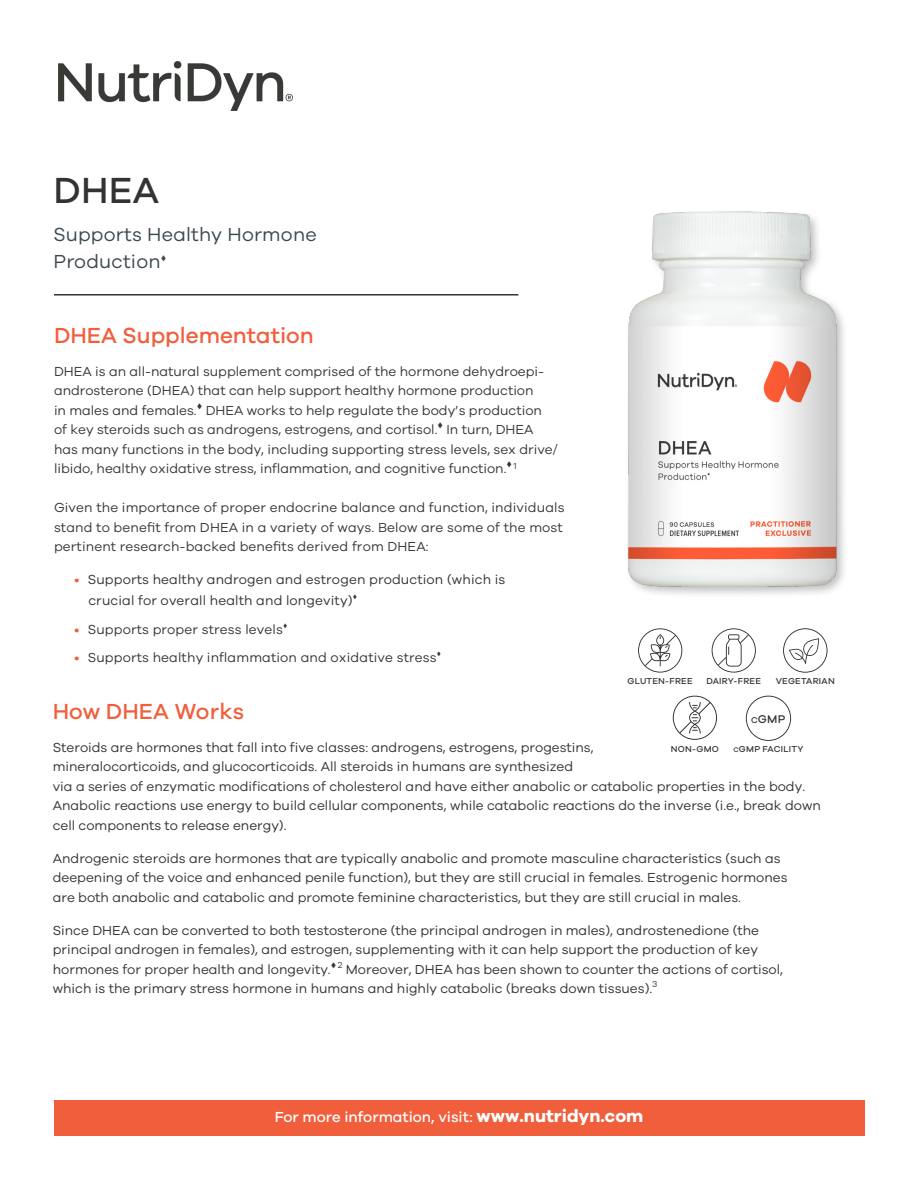
<style>
.page{position:relative;width:918px;height:1188px;background:#fff}
.page>*{position:absolute;margin:0;border:0;box-sizing:border-box;transform-origin:0 0}
.t1{font:500 37.5px "Galano Grotesque";color:#323332}
.t2{font:500 22.5px "Galano Grotesque";color:#f15e3c}
.t3{font:19.5px "Galano Grotesque";letter-spacing:.01em;color:#3b4951}
.t4{font:500 15px "Galano Grotesque";color:#fff}
.t5{font:13.5px/19.5px "Galano Grotesque";color:#323332}
.t6{font:13.5px/19.5px "Galano Grotesque";color:#343935}
.t7{font:500 11.55px "Galano Grotesque";color:#313232}
.t8{font:500 8.85px "Galano Grotesque";letter-spacing:.025em;color:#313232}
.s1{color:#f15e3d}
.s2{font-size:8.7px}
.s3{font-size:6.9px}
.s4{font-weight:700;font-size:18px}
</style>
<div class="page">
<div style="left:54px;top:1101px;width:811px;height:35px;background:#f15e3c"></div>
<svg style="left:673px;top:695px;width:44px;height:45px"></svg>
<svg style="left:638px;top:628px;width:44px;height:45px"></svg>
<svg style="left:712px;top:628px;width:44px;height:45px"></svg>
<svg style="left:783px;top:628px;width:45px;height:45px"></svg>
<svg style="left:746px;top:696px;width:45px;height:45px"></svg>
<img style="left:628px;top:211px;width:216px;height:384px">
<hr style="left:54px;top:294px;width:464px;height:2px;background:#323332">
<img style="left:58px;top:61px;width:235px;height:49px">
<p class="t1" style="left:53px;top:168px;width:107px">DHEA</p>
<p class="t3" style="left:53px;top:223px;width:265px">Supports Healthy Hormone</p>
<p class="t3" style="left:53px;top:250px;width:109px">Production</p>
<p class="t2" style="left:54px;top:322px;width:261px">DHEA Supplementation</p>
<p class="t6" style="left:54px;top:361px;width:505px">DHEA is an all-natural supplement comprised of the hormone dehydroepi&shy;androsterone (DHEA) that can help support healthy hormone production<br>in males and females.▼ DHEA works to help regulate the body’s production of key steroids such as androgens, estrogens, and cortisol.▼ In turn, DHEA has many functions in the body, including supporting stress levels, sex drive/ libido, healthy oxidative stress, inflammation, and cognitive function.▼ <sup>1</sup></p>
<p class="t6" style="left:54px;top:498px;width:512px">Given the importance of proper endocrine balance and function, individuals stand to benefit from DHEA in a variety of ways. Below are some of the most pertinent research-backed benefits derived from DHEA:</p>
<p class="t5" style="left:88px;top:569px;width:419px;line-height:21px;text-indent:-14px"><span class="s1">•</span> Supports healthy androgen and estrogen production (which is crucial for overall health and longevity)</p>
<p class="t6" style="left:74px;top:619px;width:210px"><span class="s1">•</span> Supports proper stress levels</p>
<p class="t6" style="left:74px;top:648px;width:364px"><span class="s1">•</span> Supports healthy inflammation and oxidative stress</p>
<p class="t2" style="left:53px;top:698px;width:193px">How DHEA Works</p>
<p class="t5" style="left:53px;top:737px;width:770px">Steroids are hormones that fall into five classes: androgens, estrogens, progestins,<br>mineralocorticoids, and glucocorticoids. All steroids in humans are synthesized<br>via a series of enzymatic modifications of cholesterol and have either anabolic or catabolic properties in the body.<br>Anabolic reactions use energy to build cellular components, while catabolic reactions do the inverse (i.e., break down cell components to release energy).</p>
<p class="t5" style="left:53px;top:848px;width:736px">Androgenic steroids are hormones that are typically anabolic and promote masculine characteristics (such as deepening of the voice and enhanced penile function), but they are still crucial in females. Estrogenic hormones are both anabolic and catabolic and promote feminine characteristics, but they are still crucial in males.</p>
<p class="t5" style="left:53px;top:920px;width:732px">Since DHEA can be converted to both testosterone (the principal androgen in males), androstenedione (the principal androgen in females), and estrogen, supplementing with it can help support the production of key hormones for proper health and longevity.<sup>▼</sup> <sup>2</sup> Moreover, DHEA has been shown to counter the actions of cortisol, which is the primary stress hormone in humans and highly catabolic (breaks down tissues).<sup>3</sup></p>
<p class="t8" style="left:628px;top:676px;width:67px">GLUTEN-FREE</p>
<p class="t8" style="left:706px;top:676px;width:56px">DAIRY-FREE</p>
<p class="t8" style="left:776px;top:676px;width:61px">VEGETARIAN</p>
<p class="t7" style="left:751px;top:712px;width:36px"><span class="s2">C</span>GMP</p>
<p class="t8" style="left:734px;top:743px;width:71px"><span class="s3">C</span>GMP FACILITY</p>
<p class="t8" style="left:671px;top:743px;width:50px">NON-GMO</p>
<p class="t4" style="left:275px;top:1107px;width:370px">For more information, visit: <span class="s4">www.nutridyn.com</span></p>
</div>
